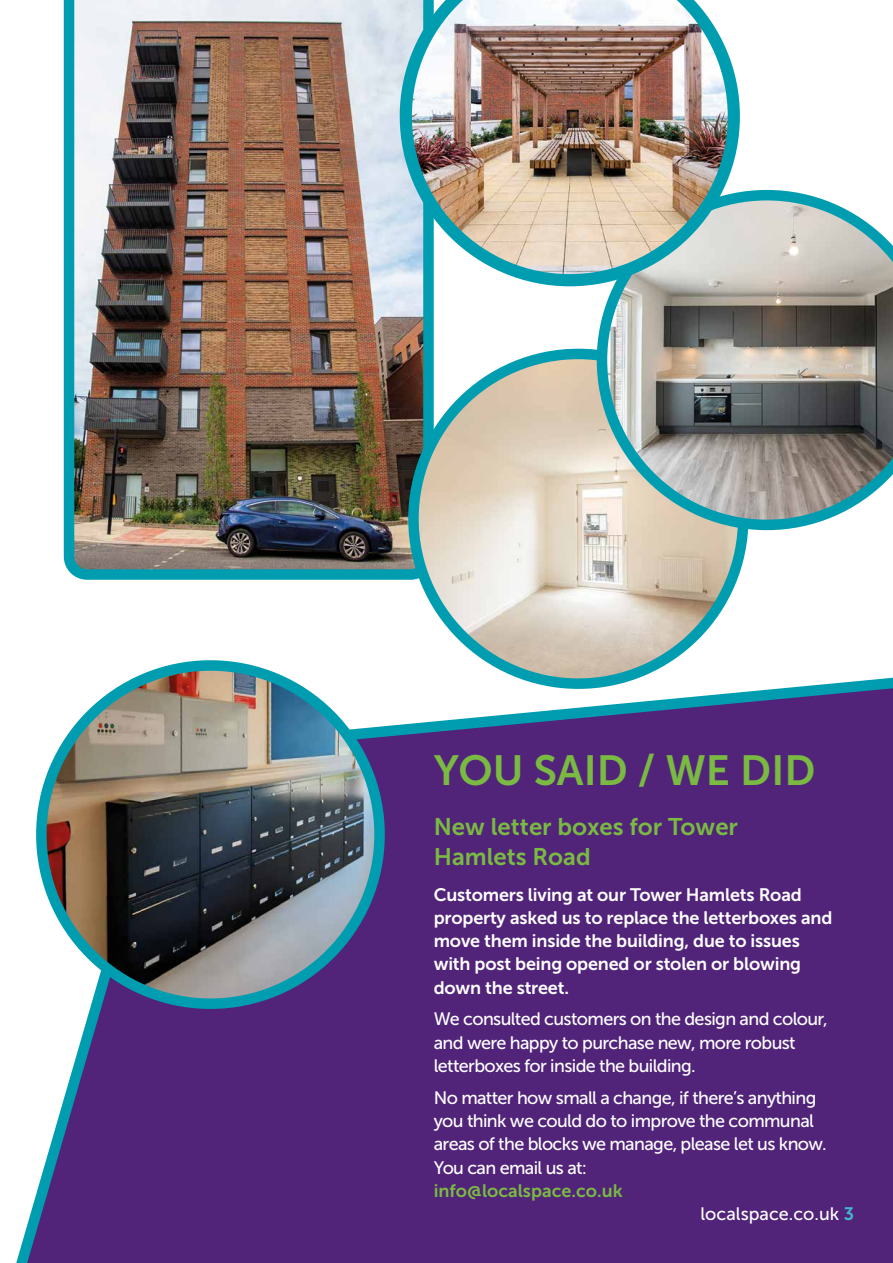
<style>
.page{position:relative;width:893px;height:1263px;background:#fff}
.page>*{position:absolute;margin:0;border:0;box-sizing:border-box;transform-origin:0 0}
.t1{font:42px "Museo Sans 700";color:#7aba42}
.t2{font:24px/29.2px "Museo Sans 700";color:#7aba42}
.t3{font:18px/23.2px "Museo Sans 500";letter-spacing:-.035em;color:#fff}
.t4{font:18px/23.2px "Museo Sans 700";letter-spacing:-.01em;color:#fff}
.t5{font:18px "Museo Sans 700";color:#7aba42}
.t6{font:18px "Museo Sans 500";color:#fff}
.s1{font-family:"Museo Sans 500";color:#3c3c3b}
.s2{font-family:"Museo Sans 700";color:#40baca}
</style>
<div class="page">
<img style="left:64px;top:0;width:370px;height:580px">
<img style="left:413px;top:354px;width:330px;height:330px;border-radius:165px">
<svg style="left:597px;top:190px;width:296px;height:340px;background:#949c97"></svg>
<img style="left:400px;top:0;width:340px;height:286px">
<svg style="left:36px;top:669px;width:857px;height:493px;background:#603f89"></svg>
<img style="left:41px;top:665px;width:339px;height:338px;border-radius:166px">
<div style="left:36px;top:660px;width:349px;height:349px;border:10px solid #009db1;border-radius:50%"></div>
<div style="left:16px;top:1162px;width:877px;height:101px;background:#51247a"></div>
<h1 class="t1" style="left:434px;top:747px;width:383px">YOU SAID / WE DID</h1>
<h2 class="t2" style="left:434px;top:812px;width:306px">New letter boxes for Tower<br>Hamlets Road</h2>
<p class="t4" style="left:434px;top:883px;width:400px">Customers living at our Tower Hamlets Road property asked us to replace the letterboxes and move them inside the building, due to issues with post being opened or stolen or blowing down the street.</p>
<p class="t3" style="left:434px;top:1008px;width:395px">We consulted customers on the design and colour, and were happy to purchase new, more robust letterboxes for inside the building.</p>
<p class="t3" style="left:434px;top:1086px;width:395px">No matter how small a change, if there’s anything you think we could do to improve the communal areas of the blocks we manage, please let us know.<br>You can email us at:</p>
<p class="t5" style="left:434px;top:1180px;width:195px">info@localspace.co.uk<span class="s1">.</span></p>
<p class="t6" style="left:700px;top:1204px;width:155px">localspace.co.uk <span class="s2">3</span></p>
</div>
